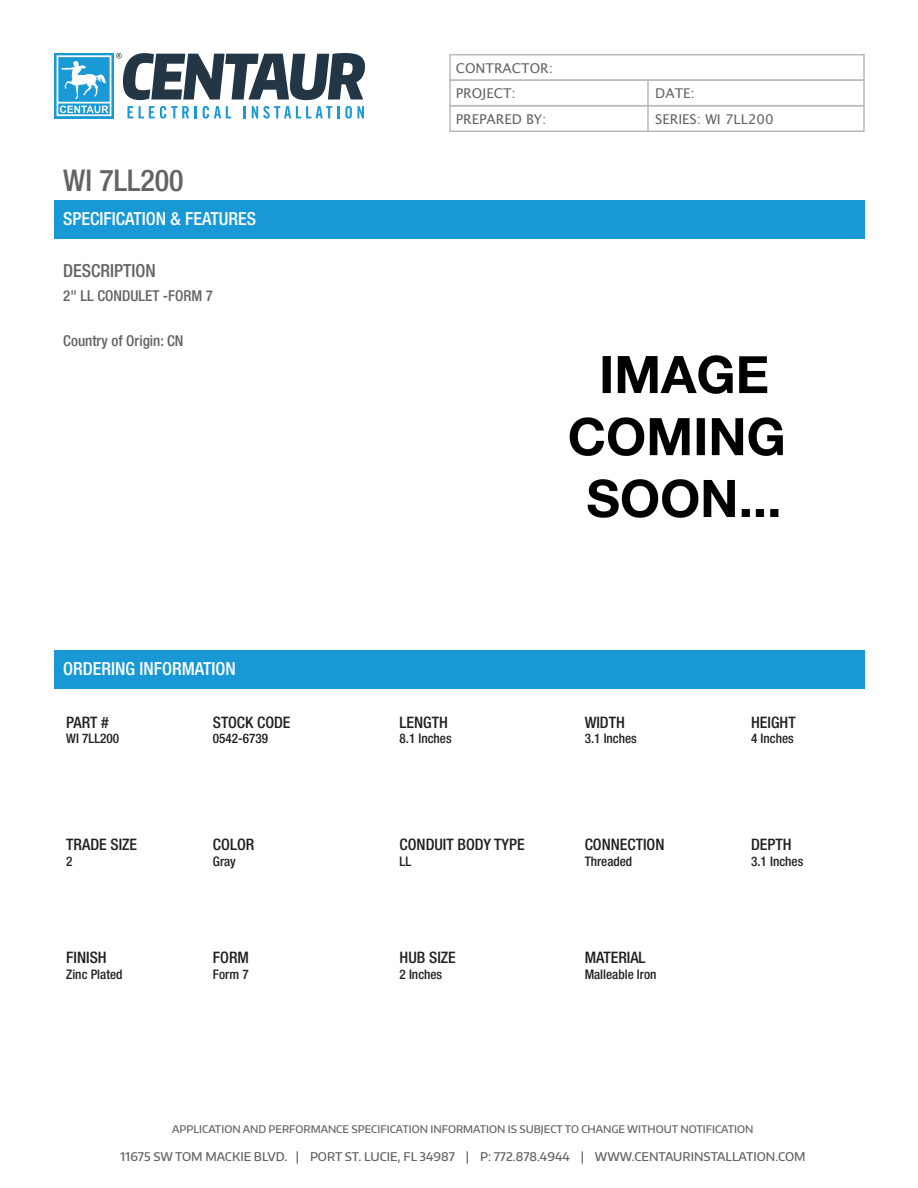
<style>
.page{position:relative;width:918px;height:1188px;background:#fff}
.page>*{position:absolute;margin:0;border:0;box-sizing:border-box;transform-origin:0 0}
.t1{font:500 condensed 30px "Helvetica Neue";color:#636366}
.t2{font:500 condensed 18px "Helvetica Neue";color:#fff}
.t3{font:500 condensed 18px "Helvetica Neue";color:#636366}
.t4{font:500 condensed 15.9px "Helvetica Neue";color:#231f20}
.t5{font:500 condensed 15px "Helvetica Neue";color:#636366}
.t6{font:13.5px "Lucida Grande";color:#636366}
.t7{font:500 condensed 13.2px "Helvetica Neue";color:#231f20}
.t8{font:500 12px "Encode Sans Normal";color:#636366}
.t9{font:500 10.5px "Encode Sans Normal";color:#636366}
</style>
<div class="page">
<svg style="left:54px;top:53px;width:3px;height:65px"></svg>
<svg style="left:57px;top:53px;width:308px;height:65px"></svg>
<div style="left:449px;top:54px;width:416px;height:27px;border:2px solid #babbbb"></div>
<div style="left:449px;top:79px;width:416px;height:27px;border:2px solid #babbbb"></div>
<hr style="left:647px;top:80px;width:2px;height:25px;background:#babbbb">
<div style="left:449px;top:105px;width:416px;height:27px;border:2px solid #babbbb"></div>
<hr style="left:647px;top:106px;width:2px;height:24px;background:#babbbb">
<div style="left:54px;top:200px;width:811px;height:39px;background:#1899d6"></div>
<div style="left:54px;top:650px;width:811px;height:39px;background:#1899d6"></div>
<img style="left:569px;top:355px;width:214px;height:163px">
<p class="t1" style="left:63px;top:163px;width:122px">WI 7LL200</p>
<p class="t2" style="left:63px;top:208px;width:195px">SPECIFICATION &amp; FEATURES</p>
<p class="t3" style="left:63px;top:260px;width:94px">DESCRIPTION</p>
<p class="t5" style="left:63px;top:286px;width:151px">2" LL CONDULET -FORM 7</p>
<p class="t5" style="left:63px;top:331px;width:122px">Country of Origin: CN</p>
<p class="t6" style="left:456px;top:60px;width:99px">CONTRACTOR:</p>
<p class="t6" style="left:456px;top:86px;width:62px">PROJECT:</p>
<p class="t6" style="left:655px;top:86px;width:41px">DATE:</p>
<p class="t6" style="left:456px;top:111px;width:92px">PREPARED BY:</p>
<p class="t6" style="left:655px;top:111px;width:120px">SERIES: WI 7LL200</p>
<p class="t2" style="left:63px;top:658px;width:174px">ORDERING INFORMATION</p>
<p class="t4" style="left:66px;top:712px;width:44px">PART #</p>
<p class="t7" style="left:66px;top:731px;width:54px">WI 7LL200</p>
<p class="t4" style="left:213px;top:712px;width:79px">STOCK CODE</p>
<p class="t7" style="left:213px;top:731px;width:57px">0542-6739</p>
<p class="t4" style="left:400px;top:712px;width:50px">LENGTH</p>
<p class="t7" style="left:400px;top:731px;width:54px">8.1 Inches</p>
<p class="t4" style="left:585px;top:712px;width:42px">WIDTH</p>
<p class="t7" style="left:585px;top:731px;width:54px">3.1 Inches</p>
<p class="t4" style="left:751px;top:712px;width:46px">HEIGHT</p>
<p class="t7" style="left:751px;top:731px;width:44px">4 Inches</p>
<p class="t4" style="left:66px;top:835px;width:72px">TRADE SIZE</p>
<p class="t7" style="left:66px;top:854px;width:8px">2</p>
<p class="t4" style="left:213px;top:835px;width:43px">COLOR</p>
<p class="t7" style="left:213px;top:854px;width:24px">Gray</p>
<p class="t4" style="left:400px;top:835px;width:127px">CONDUIT BODY TYPE</p>
<p class="t7" style="left:400px;top:854px;width:13px">LL</p>
<p class="t4" style="left:585px;top:835px;width:81px">CONNECTION</p>
<p class="t7" style="left:585px;top:854px;width:49px">Threaded</p>
<p class="t4" style="left:751px;top:835px;width:42px">DEPTH</p>
<p class="t7" style="left:751px;top:854px;width:54px">3.1 Inches</p>
<p class="t4" style="left:66px;top:948px;width:42px">FINISH</p>
<p class="t7" style="left:66px;top:966px;width:58px">Zinc Plated</p>
<p class="t4" style="left:213px;top:948px;width:38px">FORM</p>
<p class="t7" style="left:213px;top:966px;width:37px">Form 7</p>
<p class="t4" style="left:400px;top:948px;width:58px">HUB SIZE</p>
<p class="t7" style="left:400px;top:966px;width:44px">2 Inches</p>
<p class="t4" style="left:585px;top:948px;width:63px">MATERIAL</p>
<p class="t7" style="left:585px;top:966px;width:73px">Malleable Iron</p>
<p class="t9" style="left:172px;top:1122px;width:583px">APPLICATION AND PERFORMANCE SPECIFICATION INFORMATION IS SUBJECT TO CHANGE WITHOUT NOTIFICATION</p>
<p class="t8" style="left:120px;top:1149px;width:687px">11675 SW TOM MACKIE BLVD. | PORT ST. LUCIE, FL 34987 | P: 772.878.4944 | WWW.CENTAURINSTALLATION.COM</p>
</div>
